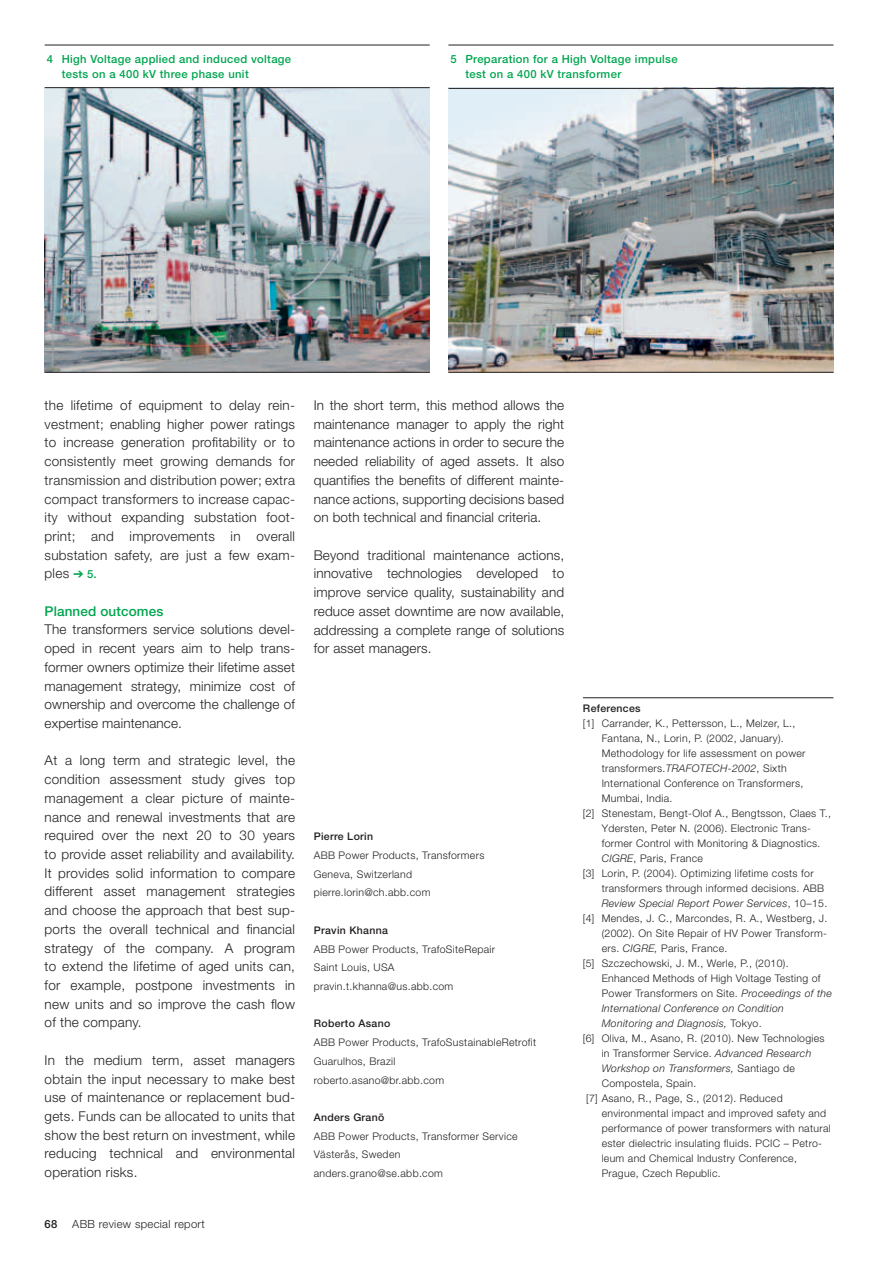
<style>
.page{position:relative;width:893px;height:1263px;background:#fff}
.page>*{position:absolute;margin:0;border:0;box-sizing:border-box;transform-origin:0 0}
.t1{font:300 13.5px/18.8px "Helvetica Neue";letter-spacing:.01em;color:#231f20;text-align:justify}
.t2{font:500 13.5px "Helvetica Neue";letter-spacing:.01em;color:#00a54f}
.t3{font:500 11.25px/15px "Helvetica Neue";letter-spacing:.03em;color:#00a54f}
.t4{font:300 11.25px "Helvetica Neue";letter-spacing:.03em;color:#231f20}
.t5{font:500 11.25px "Helvetica Neue";color:#231f20}
.t6{font:300 10.5px/18.8px "Helvetica Neue";letter-spacing:.03em;color:#231f20}
.t7{font:italic 300 10.5px "Helvetica Neue";letter-spacing:.03em;color:#231f20}
.t8{font:500 10.5px "Helvetica Neue";letter-spacing:.03em;color:#231f20}
.s1{color:#00a54f}
.s2{font-weight:500;font-size:11.25px;color:#00a54f}
.s3{font-style:italic}
.s4{font-style:normal}
</style>
<div class="page">
<img style="left:45px;top:88px;width:385px;height:284px">
<hr style="left:45px;top:87px;width:385px;height:1px;background:#231f20">
<hr style="left:45px;top:45px;width:385px;height:1px;background:#231f20">
<hr style="left:45px;top:372px;width:385px;height:1px;background:#231f20">
<img style="left:449px;top:87px;width:384px;height:285px">
<hr style="left:448px;top:88px;width:385px;height:1px;background:#231f20">
<hr style="left:448px;top:45px;width:385px;height:1px;background:#231f20">
<hr style="left:448px;top:372px;width:385px;height:1px;background:#231f20">
<hr style="left:583px;top:697px;width:250px;height:1px;background:#231f20">
<p class="t3" style="left:62px;top:52px;width:231px;text-indent:-15px">4 High Voltage applied and induced voltage tests on a 400 kV three phase unit</p>
<p class="t3" style="left:465px;top:52px;width:214px;text-indent:-15px">5 Preparation for a High Voltage impulse test on a 400 kV transformer</p>
<p class="t1" style="left:45px;top:395px;width:252px">the lifetime of equipment to delay rein&shy;vestment; enabling higher power ratings to increase generation profitability or to consistently meet growing demands for transmission and distribution power; extra compact transformers to increase capac&shy;ity without expanding substation foot&shy;print; and improvements in overall substation safety, are just a few exam&shy;ples <span class="s1">➔</span> <span class="s2">5.</span></p>
<p class="t2" style="left:45px;top:603px;width:120px">Planned outcomes</p>
<p class="t1" style="left:45px;top:620px;width:252px">The transformers service solutions devel&shy;oped in recent years aim to help trans&shy;former owners optimize their lifetime asset management strategy, minimize cost of ownership and overcome the challenge of expertise maintenance.</p>
<p class="t1" style="left:45px;top:751px;width:252px">At a long term and strategic level, the condition assessment study gives top management a clear picture of mainte&shy;nance and renewal investments that are required over the next 20 to 30 years to provide asset reliability and availability.<br>It provides solid information to compare different asset management strategies and choose the approach that best sup&shy;ports the overall technical and financial strategy of the company. A program to extend the lifetime of aged units can, for example, postpone investments in new units and so improve the cash flow of the company.</p>
<p class="t1" style="left:45px;top:1050px;width:252px">In the medium term, asset managers obtain the input necessary to make best use of maintenance or replacement bud&shy;gets. Funds can be allocated to units that show the best return on investment, while reducing technical and environmental operation risks.</p>
<p class="t5" style="left:45px;top:1217px;width:14px">68</p>
<p class="t4" style="left:72px;top:1217px;width:134px">ABB review special report</p>
<p class="t1" style="left:314px;top:395px;width:252px">In the short term, this method allows the maintenance manager to apply the right maintenance actions in order to secure the needed reliability of aged assets. It also quantifies the benefits of different mainte&shy;nance actions, supporting decisions based on both technical and financial criteria.</p>
<p class="t1" style="left:314px;top:545px;width:252px">Beyond traditional maintenance actions, innovative technologies developed to improve service quality, sustainability and reduce asset downtime are now available, addressing a complete range of solutions for asset managers.</p>
<p class="t8" style="left:314px;top:830px;width:61px">Pierre Lorin</p>
<p class="t6" style="left:314px;top:846px;width:172px">ABB Power Products, Transformers<br>Geneva, Switzerland pierre.lorin@ch.abb.com</p>
<p class="t8" style="left:314px;top:924px;width:76px">Pravin Khanna</p>
<p class="t6" style="left:314px;top:939px;width:183px">ABB Power Products, TrafoSiteRepair<br>Saint Louis, USA pravin.t.khanna@us.abb.com</p>
<p class="t8" style="left:314px;top:1017px;width:78px">Roberto Asano</p>
<p class="t6" style="left:314px;top:1033px;width:224px">ABB Power Products, TrafoSustainableRetrofit<br>Guarulhos, Brazil<br>roberto.asano@br.abb.com</p>
<p class="t8" style="left:314px;top:1111px;width:72px">Anders Granö</p>
<p class="t6" style="left:314px;top:1126px;width:205px">ABB Power Products, Transformer Service<br>Västerås, Sweden anders.grano@se.abb.com</p>
<p class="t8" style="left:583px;top:702px;width:59px">References</p>
<p class="t6" style="left:583px;top:714px;width:214px">[1] Carrander, K., Pettersson, L., Melzer, L.,</p>
<p class="t6" style="left:602px;top:729px;width:184px">Fantana, N., Lorin, P. (2002, January).</p>
<p class="t6" style="left:602px;top:744px;width:205px">Methodology for life assessment on power</p>
<p class="t6" style="left:602px;top:759px;width:187px">transformers.<span class="s3">TRAFOTECH-2002</span>, Sixth</p>
<p class="t6" style="left:602px;top:774px;width:203px">International Conference on Transformers,</p>
<p class="t6" style="left:602px;top:789px;width:72px">Mumbai, India.</p>
<p class="t6" style="left:583px;top:804px;width:249px">[2] Stenestam, Bengt-Olof A., Bengtsson, Claes T.,</p>
<p class="t6" style="left:602px;top:819px;width:211px">Ydersten, Peter N. (2006). Electronic Trans-</p>
<p class="t6" style="left:602px;top:834px;width:220px">former Control with Monitoring &amp; Diagnostics.</p>
<p class="t6" style="left:602px;top:849px;width:103px"><span class="s3">CIGRE</span>, Paris, France</p>
<p class="t6" style="left:583px;top:864px;width:232px">[3] Lorin, P. (2004). Optimizing lifetime costs for</p>
<p class="t6" style="left:602px;top:879px;width:224px">transformers through informed decisions. ABB</p>
<p class="t7" style="left:602px;top:897px;width:227px">Review Special Report Power Services<span class="s4">, 10–15.</span></p>
<p class="t6" style="left:583px;top:909px;width:246px">[4] Mendes, J. C., Marcondes, R. A., Westberg, J.</p>
<p class="t6" style="left:602px;top:924px;width:227px">(2002). On Site Repair of HV Power Transform-</p>
<p class="t6" style="left:602px;top:939px;width:127px">ers. <span class="s3">CIGRE,</span> Paris, France.</p>
<p class="t6" style="left:583px;top:954px;width:207px">[5] Szczechowski, J. M., Werle, P., (2010).</p>
<p class="t6" style="left:602px;top:969px;width:221px">Enhanced Methods of High Voltage Testing of</p>
<p class="t6" style="left:602px;top:984px;width:232px">Power Transformers on Site. <span class="s3">Proceedings of the</span></p>
<p class="t7" style="left:602px;top:1002px;width:184px">International Conference on Condition</p>
<p class="t7" style="left:602px;top:1017px;width:161px">Monitoring and Diagnosis, <span class="s4">Tokyo.</span></p>
<p class="t6" style="left:583px;top:1029px;width:243px">[6] Oliva, M., Asano, R. (2010). New Technologies</p>
<p class="t6" style="left:602px;top:1044px;width:211px">in Transformer Service. <span class="s3">Advanced Research</span></p>
<p class="t7" style="left:602px;top:1062px;width:195px">Workshop on Transformers, <span class="s4">Santiago de</span></p>
<p class="t6" style="left:602px;top:1074px;width:96px">Compostela, Spain.</p>
<p class="t6" style="left:586px;top:1089px;width:198px">[7] Asano, R., Page, S., (2012). Reduced</p>
<p class="t6" style="left:602px;top:1104px;width:226px">environmental impact and improved safety and</p>
<p class="t6" style="left:602px;top:1119px;width:231px">performance of power transformers with natural</p>
<p class="t6" style="left:602px;top:1134px;width:222px">ester dielectric insulating fluids. PCIC – Petro-</p>
<p class="t6" style="left:602px;top:1149px;width:197px">leum and Chemical Industry Conference,</p>
<p class="t6" style="left:602px;top:1164px;width:121px">Prague, Czech Republic.</p>
</div>
